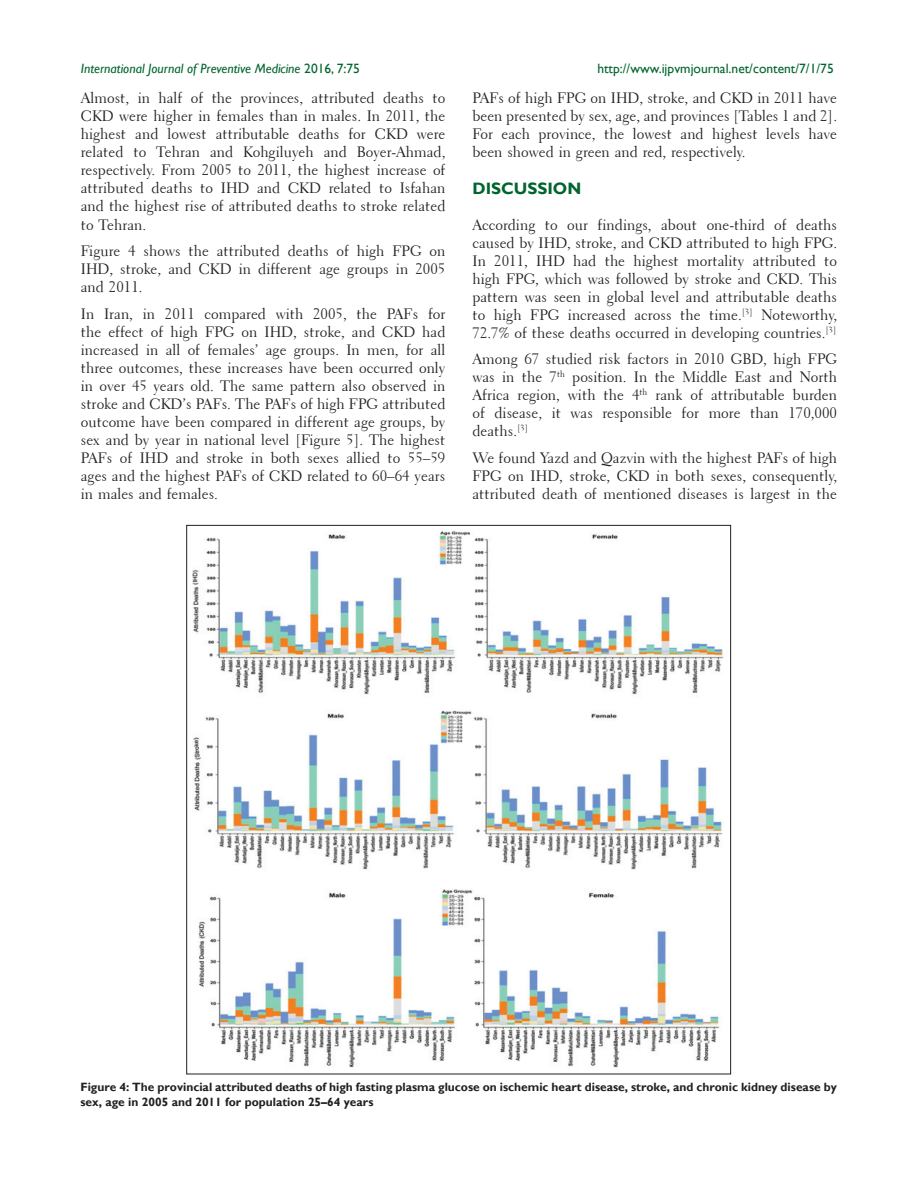
<style>
.page{position:relative;width:918px;height:1188px;background:#fff}
.page>*{position:absolute;margin:0;border:0;box-sizing:border-box;transform-origin:0 0}
.t1{font:700 16.5px "Gill Sans";color:#00652e}
.t2{font:15px/18px "Transitional 521 BT Roman A";color:#231f20;text-align:justify}
.t3{font:italic 13.5px "Gill Sans";color:#00652e}
.t4{font:13.5px "Gill Sans";color:#00652e}
.t5{font:700 12px/14.4px "Gill Sans";color:#231f20}
.s1{font-style:normal}
</style>
<div class="page">
<img style="left:192px;top:531px;width:532px;height:536px">
<p class="t3" style="left:81px;top:61px;width:281px">International Journal of Preventive Medicine <span class="s1">2016, 7:75</span></p>
<p class="t4" style="left:597px;top:61px;width:238px">http://www.ijpvmjournal.net/content/7/1/75</p>
<p class="t2" style="left:81px;top:89px;width:366px">Almost, in half of the provinces, attributed deaths to CKD were higher in females than in males. In 2011, the highest and lowest attributable deaths for CKD were related to Tehran and Kohgiluyeh and Boyer-Ahmad, respectively. From 2005 to 2011, the highest increase of attributed deaths to IHD and CKD related to Isfahan and the highest rise of attributed deaths to stroke related to Tehran.</p>
<p class="t2" style="left:81px;top:242px;width:366px">Figure 4 shows the attributed deaths of high FPG on IHD, stroke, and CKD in different age groups in 2005 and 2011.</p>
<p class="t2" style="left:81px;top:305px;width:366px">In Iran, in 2011 compared with 2005, the PAFs for the effect of high FPG on IHD, stroke, and CKD had increased in all of females’ age groups. In men, for all three outcomes, these increases have been occurred only in over 45 years old. The same pattern also observed in stroke and CKD’s PAFs. The PAFs of high FPG attributed outcome have been compared in different age groups, by sex and by year in national level [Figure 5]. The highest PAFs of IHD and stroke in both sexes allied to 55–59 ages and the highest PAFs of CKD related to 60–64 years in males and females.</p>
<p class="t2" style="left:472px;top:89px;width:366px">PAFs of high FPG on IHD, stroke, and CKD in 2011 have been presented by sex, age, and provinces [Tables 1 and 2].<br>For each province, the lowest and highest levels have been showed in green and red, respectively.</p>
<p class="t1" style="left:472px;top:179px;width:110px">DISCUSSION</p>
<p class="t2" style="left:472px;top:216px;width:366px">According to our findings, about one-third of deaths caused by IHD, stroke, and CKD attributed to high FPG.<br>In 2011, IHD had the highest mortality attributed to high FPG, which was followed by stroke and CKD. This pattern was seen in global level and attributable deaths to high FPG increased across the time.<sup>[3]</sup> Noteworthy, 72.7% of these deaths occurred in developing countries.<sup>[3]</sup></p>
<p class="t2" style="left:472px;top:350px;width:366px">Among 67 studied risk factors in 2010 GBD, high FPG was in the 7<sup>th</sup> position. In the Middle East and North Africa region, with the 4<sup>th</sup> rank of attributable burden of disease, it was responsible for more than 170,000 deaths.<sup>[3]</sup></p>
<p class="t2" style="left:472px;top:449px;width:366px">We found Yazd and Qazvin with the highest PAFs of high FPG on IHD, stroke, CKD in both sexes, consequently, attributed death of mentioned diseases is largest in the</p>
<p class="t5" style="left:80px;top:1080px;width:758px">Figure 4: The provincial attributed deaths of high fasting plasma glucose on ischemic heart disease, stroke, and chronic kidney disease by sex, age in 2005 and 2011 for population 25–64 years</p>
</div>
